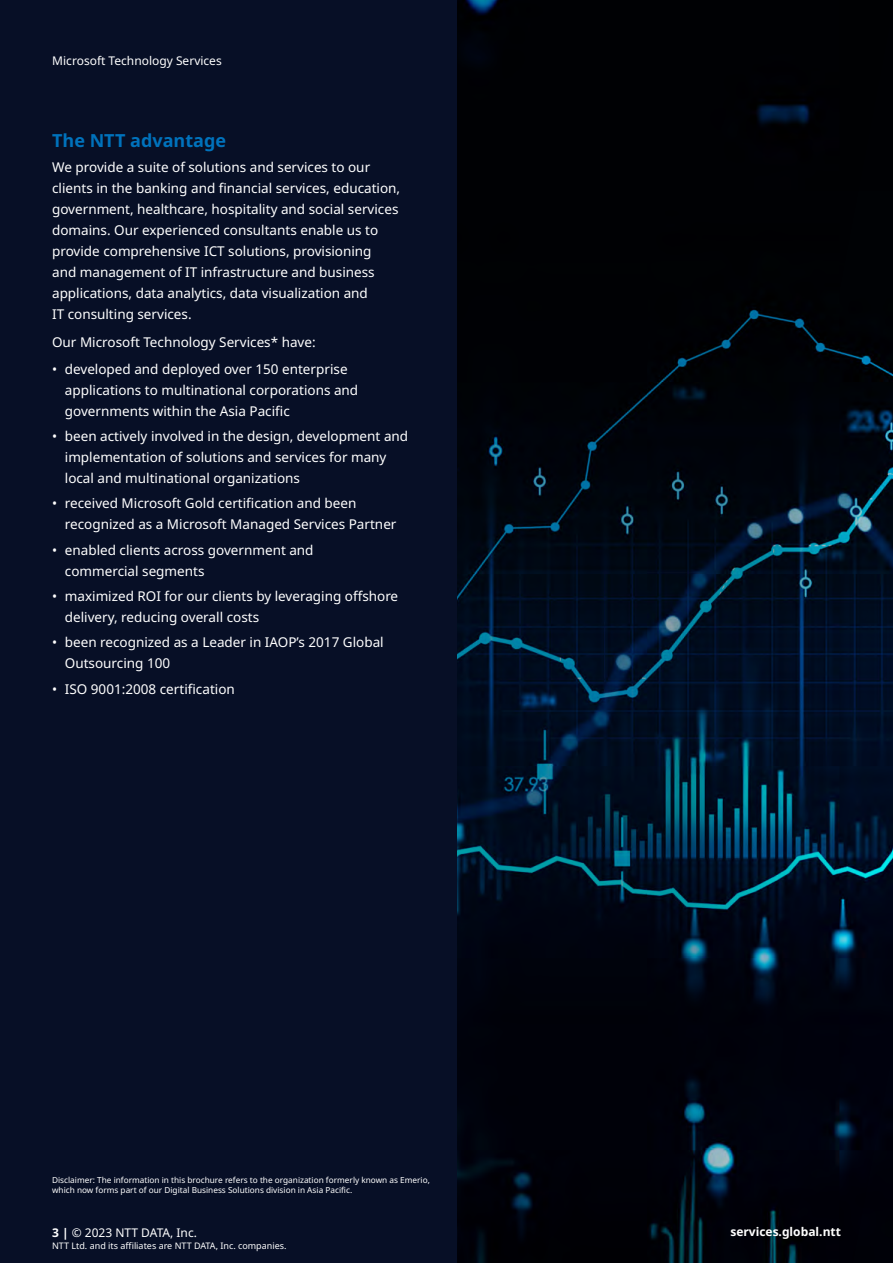
<style>
.page{position:relative;width:893px;height:1263px;background:#070f26}
.page>*{position:absolute;margin:0;border:0;box-sizing:border-box;transform-origin:0 0}
.t1{font:700 18px "Noto Sans";color:#0072bc}
.t2{font:13.5px/21px "Noto Sans";color:#fff}
.t3{font:12px "Noto Sans";color:#fff}
.t4{font:700 12px "Noto Sans";color:#fff}
.t5{font:9px "Noto Sans";color:#fff}
.t6{font:8.25px/10.5px "Noto Sans";color:#fff}
.s1{font-weight:700}
</style>
<div class="page">
<svg style="left:457px;top:0;width:436px;height:1263px;fill:#00020b"></svg>
<p class="t3" style="left:52px;top:54px;width:171px">Microsoft Technology Services</p>
<h1 class="t1" style="left:52px;top:130px;width:176px">The NTT advantage</h1>
<p class="t2" style="left:52px;top:157px;width:350px">We provide a suite of solutions and services to our clients in the banking and financial services, education, government, healthcare, hospitality and social services domains. Our experienced consultants enable us to provide comprehensive ICT solutions, provisioning<br>and management of IT infrastructure and business applications, data analytics, data visualization and<br>IT consulting services.</p>
<p class="t2" style="left:52px;top:331px;width:265px">Our Microsoft Technology Services* have:</p>
<p class="t2" style="left:65px;top:359px;width:295px;text-indent:-13px">• developed and deployed over 150 enterprise applications to multinational corporations and governments within the Asia Pacific</p>
<p class="t2" style="left:65px;top:426px;width:345px;text-indent:-13px">• been actively involved in the design, development and implementation of solutions and services for many local and multinational organizations</p>
<p class="t2" style="left:65px;top:493px;width:333px;text-indent:-13px">• received Microsoft Gold certification and been recognized as a Microsoft Managed Services Partner</p>
<p class="t2" style="left:65px;top:539px;width:250px;text-indent:-13px">• enabled clients across government and commercial segments</p>
<p class="t2" style="left:65px;top:586px;width:335px;text-indent:-13px">• maximized ROI for our clients by leveraging offshore delivery, reducing overall costs</p>
<p class="t2" style="left:65px;top:632px;width:320px;text-indent:-13px">• been recognized as a Leader in IAOP’s 2017 Global<br>Outsourcing 100</p>
<p class="t2" style="left:52px;top:678px;width:184px">• ISO 9001:2008 certification</p>
<p class="t6" style="left:52px;top:1174px;width:379px">Disclaimer: The information in this brochure refers to the organization formerly known as Emerio, which now forms part of our Digital Business Solutions division in Asia Pacific.</p>
<p class="t3" style="left:52px;top:1225px;width:146px"><span class="s1">3 |</span> © 2023 NTT DATA, Inc.</p>
<p class="t5" style="left:52px;top:1240px;width:236px">NTT Ltd. and its affiliates are NTT DATA, Inc. companies.</p>
<p class="t4" style="left:730px;top:1225px;width:112px">services.global.ntt</p>
</div>
